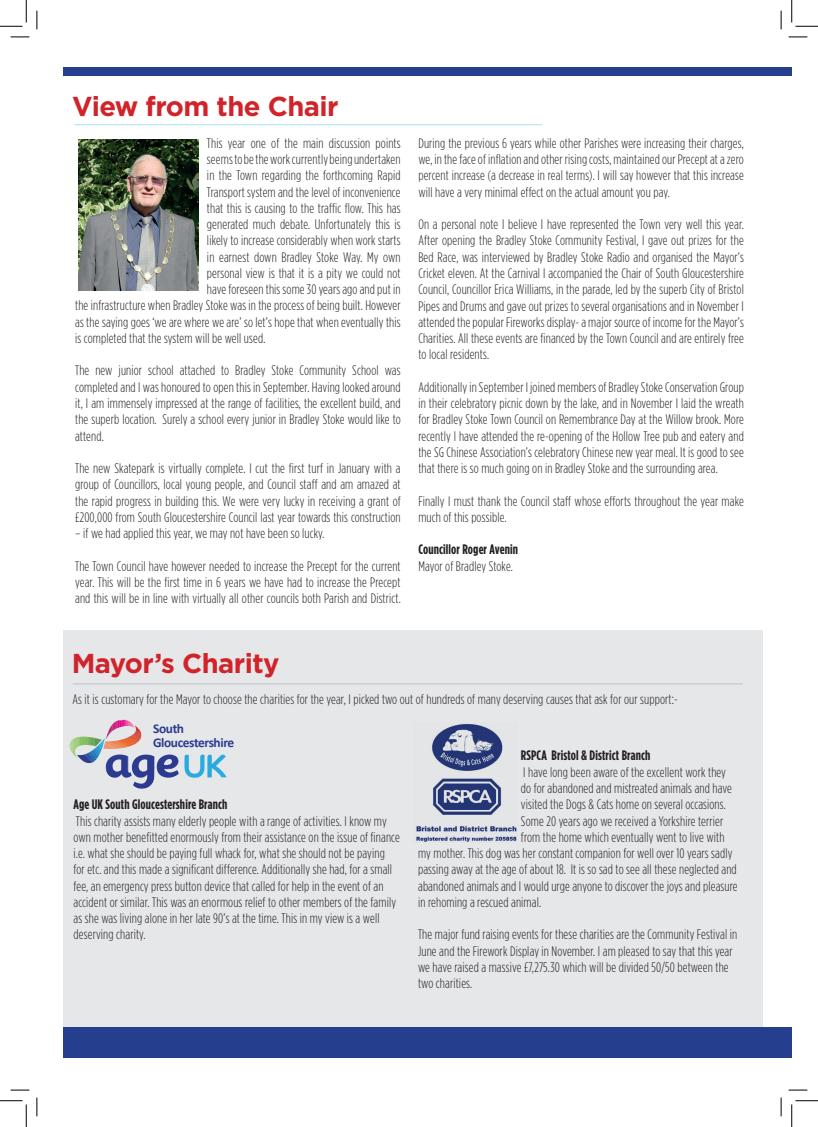
<style>
.page{position:relative;width:818px;height:1127px;background:#fff}
.page>*{position:absolute;margin:0;border:0;box-sizing:border-box;transform-origin:0 0}
.t1{font:700 27.38px "Gotham HTF";letter-spacing:-.02em;color:#d1232a}
.t2{font:300 condensed 13.75px/16.2px "Gotham HTF";letter-spacing:.01em;color:#231f20;text-align:justify}
.t3{font:700 condensed 13.75px "Gotham HTF";letter-spacing:.01em;color:#231f20}
.t4{font:700 13.38px/13.5px "Calibri";letter-spacing:-.03em;color:#2c3b90}
</style>
<div class="page">
<div style="left:63px;top:629px;width:700px;height:409px;background:#e6e7e9"></div>
<div style="left:63px;top:1026px;width:729px;height:30px;background:#253f8e"></div>
<hr style="left:74px;top:124px;width:468px;height:1px;background:#b9e5fa">
<hr style="left:73px;top:683px;width:670px;height:1px;background:#c7c8ca">
<img style="left:78px;top:139px;width:121px;height:151px">
<div style="left:63px;top:67px;width:729px;height:9px;background:#253f8e"></div>
<img style="left:416px;top:724px;width:101px;height:118px">
<svg style="left:69px;top:719px;width:158px;height:69px"></svg>
<svg style="left:11px;top:36px;width:18px;height:2px"></svg>
<svg style="left:788px;top:36px;width:19px;height:2px"></svg>
<svg style="left:11px;top:1089px;width:18px;height:1px"></svg>
<svg style="left:788px;top:1089px;width:19px;height:1px"></svg>
<svg style="left:36px;top:11px;width:2px;height:18px"></svg>
<svg style="left:36px;top:1097px;width:2px;height:18px"></svg>
<svg style="left:780px;top:11px;width:2px;height:18px"></svg>
<svg style="left:780px;top:1097px;width:2px;height:18px"></svg>
<svg style="left:0;top:0;width:27px;height:27px"></svg>
<svg style="left:0;top:1100px;width:27px;height:26px"></svg>
<svg style="left:791px;top:0;width:27px;height:27px"></svg>
<svg style="left:791px;top:1100px;width:27px;height:26px"></svg>
<h1 class="t1" style="left:72px;top:91px;width:268px">View from the Chair</h1>
<p class="t2" style="left:207px;top:135px;width:195px">This year one of the main discussion points</p>
<p class="t2" style="left:207px;top:151px;width:195px">seems to be the work currently being undertaken</p>
<p class="t2" style="left:207px;top:167px;width:195px">in the Town regarding the forthcoming Rapid</p>
<p class="t2" style="left:207px;top:183px;width:195px">Transport system and the level of inconvenience</p>
<p class="t2" style="left:207px;top:200px;width:195px">that this is causing to the traffic flow. This has</p>
<p class="t2" style="left:207px;top:216px;width:195px">generated much debate. Unfortunately this is</p>
<p class="t2" style="left:207px;top:232px;width:195px">likely to increase considerably when work starts</p>
<p class="t2" style="left:207px;top:248px;width:195px">in earnest down Bradley Stoke Way. My own</p>
<p class="t2" style="left:207px;top:265px;width:195px">personal view is that it is a pity we could not</p>
<p class="t2" style="left:207px;top:281px;width:195px">have foreseen this some 30 years ago and put in</p>
<p class="t2" style="left:75px;top:297px;width:327px">the infrastructure when Bradley Stoke was in the process of being built. However</p>
<p class="t2" style="left:75px;top:313px;width:327px">as the saying goes ‘we are where we are’ so let’s hope that when eventually this</p>
<p class="t2" style="left:75px;top:330px;width:192px">is completed that the system will be well used.</p>
<p class="t2" style="left:75px;top:362px;width:327px">The new junior school attached to Bradley Stoke Community School was completed and I was honoured to open this in September. Having looked around it, I am immensely impressed at the range of facilities, the excellent build, and the superb location. Surely a school every junior in Bradley Stoke would like to attend.</p>
<p class="t2" style="left:75px;top:460px;width:327px">The new Skatepark is virtually complete. I cut the first turf in January with a group of Councillors, local young people, and Council staff and am amazed at the rapid progress in building this. We were very lucky in receiving a grant of £200,000 from South Gloucestershire Council last year towards this construction</p>
<p class="t2" style="left:75px;top:525px;width:251px">– if we had applied this year, we may not have been so lucky.</p>
<p class="t2" style="left:75px;top:557px;width:327px">The Town Council have however needed to increase the Precept for the current year. This will be the first time in 6 years we have had to increase the Precept and this will be in line with virtually all other councils both Parish and District.</p>
<p class="t2" style="left:418px;top:135px;width:327px">During the previous 6 years while other Parishes were increasing their charges, we, in the face of inflation and other rising costs, maintained our Precept at a zero percent increase (a decrease in real terms). I will say however that this increase will have a very minimal effect on the actual amount you pay.</p>
<p class="t2" style="left:418px;top:216px;width:327px">On a personal note I believe I have represented the Town very well this year.<br>After opening the Bradley Stoke Community Festival, I gave out prizes for the Bed Race, was interviewed by Bradley Stoke Radio and organised the Mayor’s Cricket eleven. At the Carnival I accompanied the Chair of South Gloucestershire Council, Councillor Erica Williams, in the parade, led by the superb City of Bristol Pipes and Drums and gave out prizes to several organisations and in November I attended the popular Fireworks display- a major source of income for the Mayor’s Charities. All these events are financed by the Town Council and are entirely free to local residents.</p>
<p class="t2" style="left:418px;top:378px;width:327px">Additionally in September I joined members of Bradley Stoke Conservation Group in their celebratory picnic down by the lake, and in November I laid the wreath for Bradley Stoke Town Council on Remembrance Day at the Willow brook. More recently I have attended the re-opening of the Hollow Tree pub and eatery and the SG Chinese Association’s celebratory Chinese new year meal. It is good to see that there is so much going on in Bradley Stoke and the surrounding area.</p>
<p class="t2" style="left:418px;top:492px;width:327px">Finally I must thank the Council staff whose efforts throughout the year make much of this possible.</p>
<p class="t3" style="left:418px;top:541px;width:101px">Councillor Roger Avenin</p>
<p class="t2" style="left:418px;top:557px;width:96px">Mayor of Bradley Stoke.</p>
<h1 class="t1" style="left:72px;top:647px;width:209px">Mayor’s Charity</h1>
<p class="t2" style="left:72px;top:691px;width:607px">As it is customary for the Mayor to choose the charities for the year, I picked two out of hundreds of many deserving causes that ask for our support:-</p>
<p class="t4" style="left:153px;top:721px;width:83px">South<br>Gloucestershire</p>
<p class="t3" style="left:74px;top:796px;width:155px">Age UK South Gloucestershire Branch</p>
<p class="t2" style="left:74px;top:812px;width:328px;text-align:left">This charity assists many elderly people with a range of activities. I know my own mother benefitted enormously from their assistance on the issue of finance i.e. what she should be paying full whack for, what she should not be paying<br>for etc. and this made a significant difference. Additionally she had, for a small fee, an emergency press button device that called for help in the event of an accident or similar. This was an enormous relief to other members of the family as she was living alone in her late 90’s at the time. This in my view is a well deserving charity.</p>
<p class="t3" style="left:521px;top:747px;width:131px">RSPCA Bristol &amp; District Branch</p>
<p class="t2" style="left:523px;top:763px;width:204px">I have long been aware of the excellent work they</p>
<p class="t2" style="left:521px;top:779px;width:212px">do for abandoned and mistreated animals and have</p>
<p class="t2" style="left:521px;top:796px;width:206px">visited the Dogs &amp; Cats home on several occasions.</p>
<p class="t2" style="left:521px;top:812px;width:204px">Some 20 years ago we received a Yorkshire terrier</p>
<p class="t2" style="left:521px;top:828px;width:205px">from the home which eventually went to live with</p>
<p class="t2" style="left:418px;top:844px;width:316px">my mother. This dog was her constant companion for well over 10 years sadly</p>
<p class="t2" style="left:418px;top:861px;width:320px">passing away at the age of about 18. It is so sad to see all these neglected and</p>
<p class="t2" style="left:418px;top:877px;width:321px">abandoned animals and I would urge anyone to discover the joys and pleasure</p>
<p class="t2" style="left:418px;top:893px;width:125px">in rehoming a rescued animal.</p>
<p class="t2" style="left:418px;top:926px;width:321px;text-align:left">The major fund raising events for these charities are the Community Festival in June and the Firework Display in November. I am pleased to say that this year we have raised a massive £7,275.30 which will be divided 50/50 between the two charities.</p>
</div>
